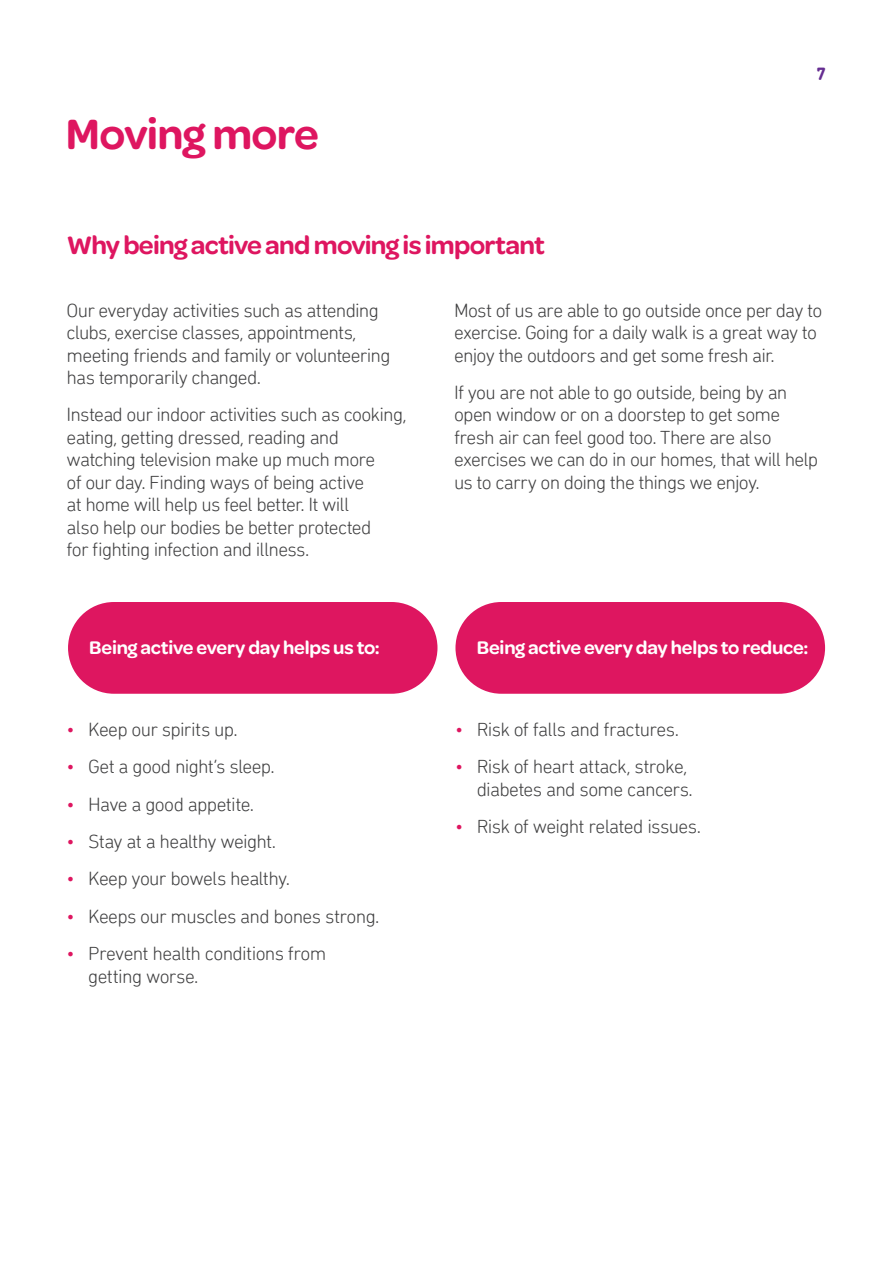
<style>
.page{position:relative;width:893px;height:1263px;background:#fff}
.page>*{position:absolute;margin:0;border:0;box-sizing:border-box;transform-origin:0 0}
.PAGE_HEADING{font:600 45px "Omnes Cyrillic";letter-spacing:-.02em;color:#de1660}
.SUB-SUBHEADING{font:600 27px "Omnes Cyrillic";letter-spacing:-.03em;color:#de1660}
.BODY{font:300 19.5px/22.5px "DIN Next Rounded LT Pro";letter-spacing:-.04em;color:#3e3e3f}
.BULLET_POINTS{font:300 19.5px/22.5px "DIN Next Rounded LT Pro";letter-spacing:-.035em;color:#3e3e3f}
.GUIDE{font:600 19.5px "Omnes Cyrillic";letter-spacing:-.01em;color:#fff}
.t1{font:700 18px "DIN Next Rounded LT Pro";color:#652d91}
.s1{color:#de1660}
</style>
<div class="page">
<div style="left:68px;top:602px;width:369px;height:92px;background:#de1660;border-radius:46px"></div>
<div style="left:455px;top:602px;width:370px;height:92px;background:#de1660;border-radius:46px"></div>
<h1 class="PAGE_HEADING" style="left:66px;top:110px;width:255px">Moving more</h1>
<h3 class="SUB-SUBHEADING" style="left:67px;top:231px;width:479px">Why being active and moving is important</h3>
<p class="t1" style="left:816px;top:64px;width:12px">7</p>
<p class="BODY" style="left:67px;top:298px;width:325px">Our everyday activities such as attending clubs, exercise classes, appointments, meeting friends and family or volunteering has temporarily changed.</p>
<p class="BODY" style="left:67px;top:403px;width:341px">Instead our indoor activities such as cooking, eating, getting dressed, reading and watching television make up much more<br>of our day. Finding ways of being active<br>at home will help us feel better. It will<br>also help our bodies be better protected<br>for fighting infection and illness.</p>
<p class="BODY" style="left:454px;top:298px;width:370px">Most of us are able to go outside once per day to exercise. Going for a daily walk is a great way to enjoy the outdoors and get some fresh air.</p>
<p class="BODY" style="left:454px;top:381px;width:366px">If you are not able to go outside, being by an open window or on a doorstep to get some fresh air can feel good too. There are also exercises we can do in our homes, that will help us to carry on doing the things we enjoy.</p>
<h4 class="GUIDE" style="left:89px;top:637px;width:292px">Being active every day helps us to:</h4>
<h4 class="GUIDE" style="left:477px;top:637px;width:333px">Being active every day helps to reduce:</h4>
<h6 class="BULLET_POINTS" style="left:67px;top:718px;width:172px"><span class="s1">•</span> Keep our spirits up.</h6>
<h6 class="BULLET_POINTS" style="left:67px;top:755px;width:209px"><span class="s1">•</span> Get a good night’s sleep.</h6>
<h6 class="BULLET_POINTS" style="left:67px;top:792px;width:189px"><span class="s1">•</span> Have a good appetite.</h6>
<h6 class="BULLET_POINTS" style="left:67px;top:830px;width:211px"><span class="s1">•</span> Stay at a healthy weight.</h6>
<h6 class="BULLET_POINTS" style="left:67px;top:867px;width:225px"><span class="s1">•</span> Keep your bowels healthy.</h6>
<h6 class="BULLET_POINTS" style="left:67px;top:905px;width:314px"><span class="s1">•</span> Keeps our muscles and bones strong.</h6>
<h6 class="BULLET_POINTS" style="left:88px;top:942px;width:240px;text-indent:-21px"><span class="s1">•</span> Prevent health conditions from getting worse.</h6>
<h6 class="BULLET_POINTS" style="left:455px;top:718px;width:225px"><span class="s1">•</span> Risk of falls and fractures.</h6>
<h6 class="BULLET_POINTS" style="left:455px;top:755px;width:239px;text-align:right"><span class="s1">•</span> Risk of heart attack, stroke, diabetes and some cancers.</h6>
<h6 class="BULLET_POINTS" style="left:455px;top:815px;width:247px"><span class="s1">•</span> Risk of weight related issues.</h6>
</div>
